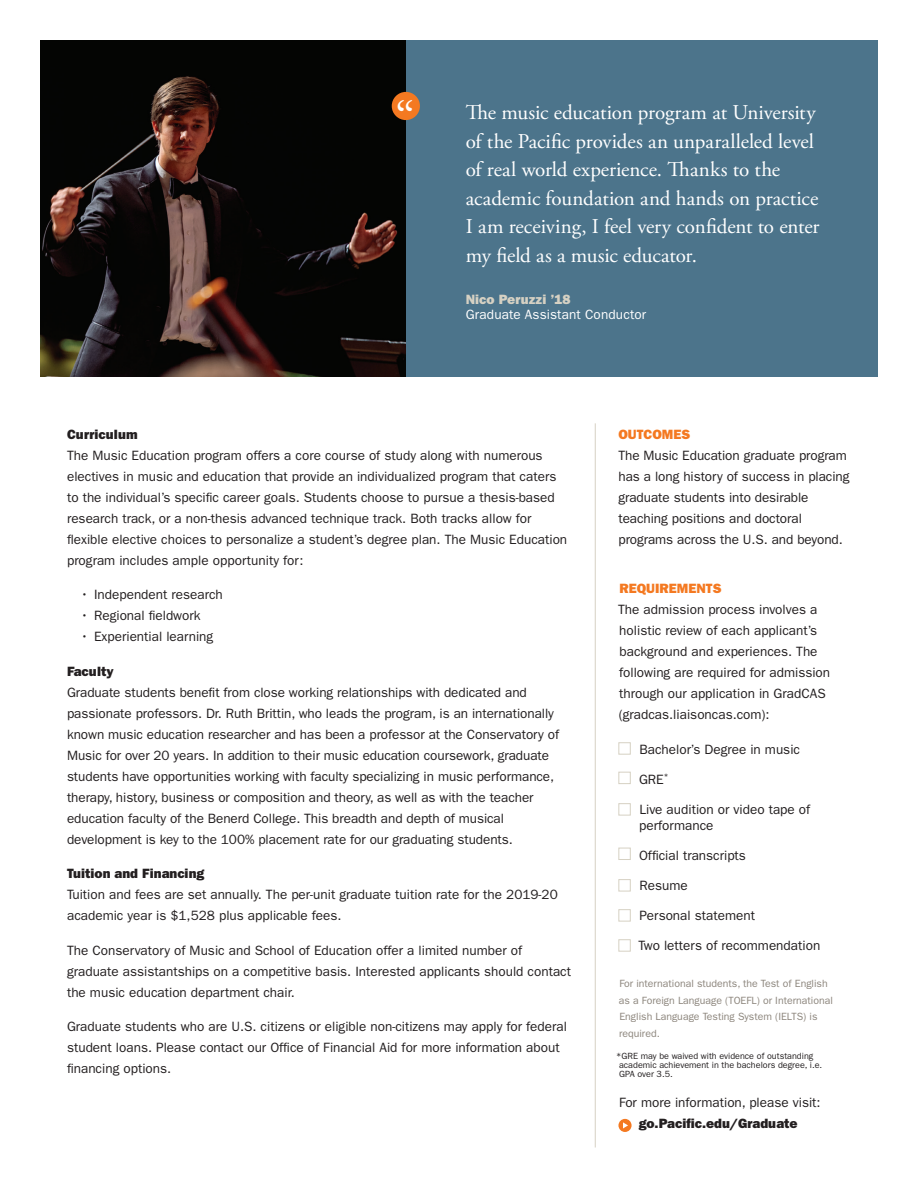
<style>
.page{position:relative;width:918px;height:1188px;background:#fff}
.page>*{position:absolute;margin:0;border:0;box-sizing:border-box;transform-origin:0 0}
.t1{font:48.3px "Adobe Garamond Pro";color:#fff}
.t2{font:21px/28.5px "Adobe Garamond Pro";letter-spacing:-.005em;color:#fff}
.body{font:13.5px/21px "ITC Franklin Gothic Std";color:#231f20}
.body_header{font:13.5px "ITC Franklin Gothic Std Hvy";color:#231f20}
.t3{font:13.5px "ITC Franklin Gothic Std";letter-spacing:.01em;color:#fff}
.requirements{font:13.5px "ITC Franklin Gothic Std Hvy";color:#f47921}
.t4{font:13.5px "ITC Franklin Gothic Std Hvy";color:#d6d1c3}
.t5{font:10.5px/16.5px "ITC Franklin Gothic Std";color:#8c857c}
.t6{font:9px/9px "ITC Franklin Gothic Std";color:#231f20}
</style>
<div class="page">
<hr style="left:595px;top:423px;width:1px;height:725px;background:#d6d1c3">
<div style="left:618px;top:742px;width:13px;height:13px;border:1px solid #d6d1c3"></div>
<div style="left:618px;top:803px;width:13px;height:12px;border:1px solid #d6d1c3"></div>
<div style="left:618px;top:772px;width:13px;height:12px;border:1px solid #d6d1c3"></div>
<div style="left:618px;top:848px;width:13px;height:12px;border:1px solid #d6d1c3"></div>
<div style="left:618px;top:879px;width:13px;height:12px;border:1px solid #d6d1c3"></div>
<div style="left:618px;top:909px;width:13px;height:13px;border:1px solid #d6d1c3"></div>
<div style="left:618px;top:939px;width:13px;height:13px;border:1px solid #d6d1c3"></div>
<div style="left:618px;top:1119px;width:14px;height:13px;background:#f47921;border-radius:50%"></div>
<svg style="left:623px;top:1122px;width:5px;height:6px"></svg>
<div style="left:406px;top:40px;width:471px;height:337px;background:#4c748b"></div>
<img style="left:40px;top:40px;width:366px;height:337px">
<div style="left:392px;top:92px;width:28px;height:28px;background:#f47921;border-radius:50%"></div>
<p class="t1" style="left:395px;top:90px;width:21px">“</p>
<p class="t2" style="left:466px;top:99px;width:355px">The music education program at University of the Pacific provides an unparalleled level of real world experience. Thanks to the academic foundation and hands on practice I am receiving, I feel very confident to enter my field as a music educator.</p>
<p class="t4" style="left:466px;top:291px;width:106px">Nico Peruzzi ’18</p>
<p class="t3" style="left:466px;top:307px;width:182px">Graduate Assistant Conductor</p>
<p class="body_header" style="left:67px;top:426px;width:72px">Curriculum</p>
<p class="body" style="left:67px;top:445px;width:502px">The Music Education program offers a core course of study along with numerous electives in music and education that provide an individualized program that caters to the individual’s specific career goals. Students choose to pursue a thesis-based research track, or a non-thesis advanced technique track. Both tracks allow for flexible elective choices to personalize a student’s degree plan. The Music Education program includes ample opportunity for:</p>
<p class="body" style="left:81px;top:584px;width:144px">• Independent research</p>
<p class="body" style="left:81px;top:605px;width:122px">• Regional fieldwork</p>
<p class="body" style="left:81px;top:626px;width:134px">• Experiential learning</p>
<p class="body_header" style="left:67px;top:663px;width:48px">Faculty</p>
<p class="body" style="left:67px;top:682px;width:494px">Graduate students benefit from close working relationships with dedicated and passionate professors. Dr. Ruth Brittin, who leads the program, is an internationally known music education researcher and has been a professor at the Conservatory of Music for over 20 years. In addition to their music education coursework, graduate students have opportunities working with faculty specializing in music performance, therapy, history, business or composition and theory, as well as with the teacher education faculty of the Benerd College. This breadth and depth of musical development is key to the 100% placement rate for our graduating students.</p>
<p class="body_header" style="left:67px;top:865px;width:139px">Tuition and Financing</p>
<p class="body" style="left:67px;top:884px;width:492px">Tuition and fees are set annually. The per-unit graduate tuition rate for the 2019-20 academic year is $1,528 plus applicable fees.</p>
<p class="body" style="left:67px;top:940px;width:506px">The Conservatory of Music and School of Education offer a limited number of graduate assistantships on a competitive basis. Interested applicants should contact the music education department chair.</p>
<p class="body" style="left:67px;top:1016px;width:501px">Graduate students who are U.S. citizens or eligible non-citizens may apply for federal student loans. Please contact our Office of Financial Aid for more information about financing options.</p>
<p class="requirements" style="left:618px;top:426px;width:74px">OUTCOMES</p>
<p class="body" style="left:618px;top:445px;width:233px">The Music Education graduate program has a long history of success in placing graduate students into desirable teaching positions and doctoral programs across the U.S. and beyond.</p>
<p class="requirements" style="left:620px;top:581px;width:104px">REQUIREMENTS</p>
<p class="body" style="left:618px;top:599px;width:214px">The admission process involves a holistic review of each applicant’s background and experiences. The following are required for admission through our application in GradCAS (gradcas.liaisoncas.com):</p>
<p class="body" style="left:639px;top:739px;width:162px">Bachelor’s Degree in music</p>
<p class="body" style="left:639px;top:769px;width:31px">GRE<sup>*</sup></p>
<p class="body" style="left:639px;top:801px;width:173px;line-height:16.2px">Live audition or video tape of performance</p>
<p class="body" style="left:639px;top:845px;width:108px">Official transcripts</p>
<p class="body" style="left:639px;top:875px;width:50px">Resume</p>
<p class="body" style="left:640px;top:905px;width:117px">Personal statement</p>
<p class="body" style="left:638px;top:935px;width:183px">Two letters of recommendation</p>
<p class="t5" style="left:619px;top:976px;width:216px">For international students, the Test of English as a Foreign Language (TOEFL) or International English Language Testing System (IELTS) is required.</p>
<p class="t6" style="left:619px;top:1052px;width:205px;text-indent:-3px">*GRE may be waived with evidence of outstanding academic achievement in the bachelors degree, i.e.<br>GPA over 3.5.</p>
<p class="body" style="left:619px;top:1092px;width:203px">For more information, please visit:</p>
<p class="body_header" style="left:639px;top:1116px;width:160px">go.Pacific.edu/Graduate</p>
</div>
